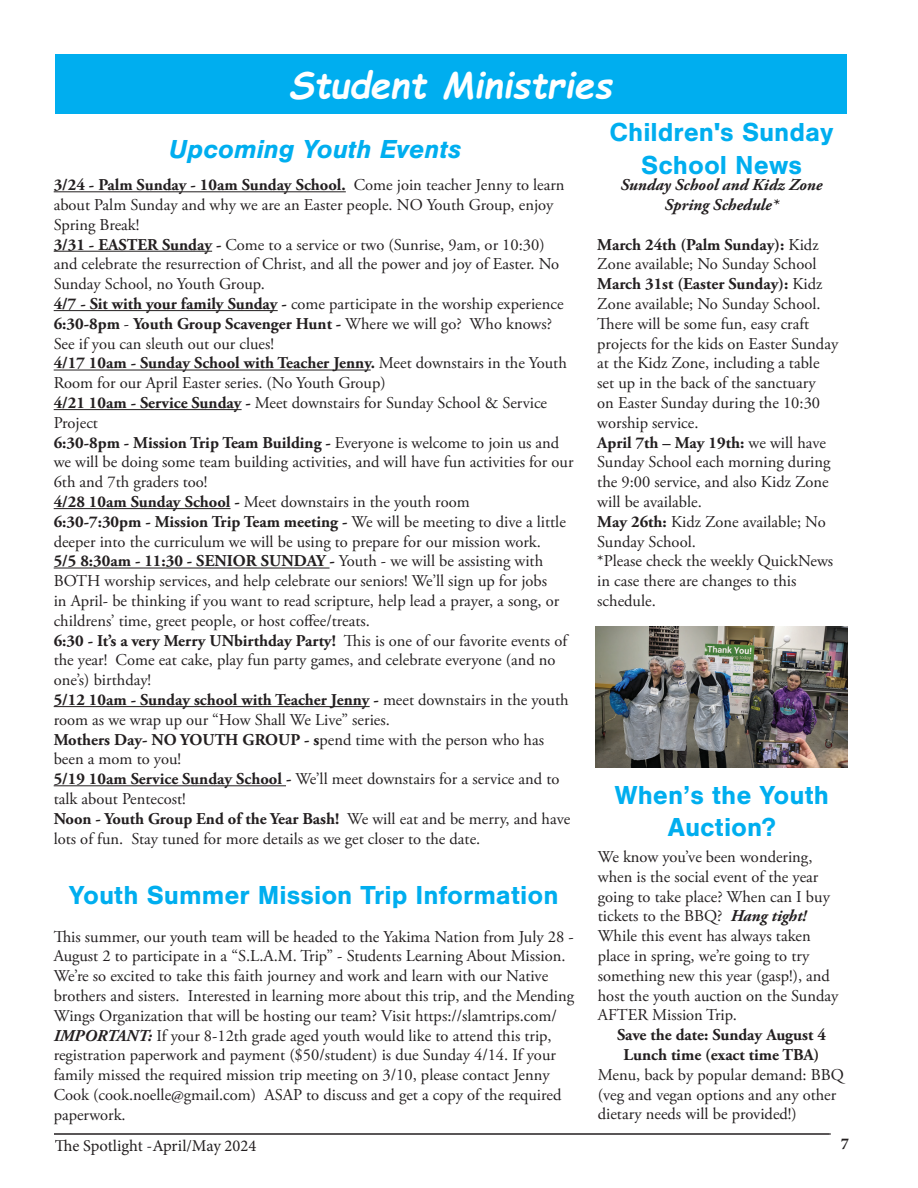
<style>
.page{position:relative;width:918px;height:1188px;background:#fff}
.page>*{position:absolute;margin:0;border:0;box-sizing:border-box;transform-origin:0 0}
.t1{font:italic 700 36px "Comic Sans MS";color:#fff}
.t2{font:700 27px/32.4px "Nimbus San";color:#00aeef;text-align:center}
.t3{font:italic 700 27px "Nimbus San";color:#00aeef}
.t4{font:16.5px/19.8px "Adobe Garamond Pro";color:#231f20}
.t5{font:700 16.5px/19.8px "Adobe Garamond Pro";color:#231f20;text-align:center}
.t6{font:italic 700 16.5px/19.8px "Adobe Garamond Pro";color:#231f20;text-align:center}
.t7{font:16.5px "Minion Pro";color:#231f20}
.t8{font:700 16.5px "Minion Pro";color:#231f20}
.s1{font-weight:700}
.s2{font-weight:700;font-style:italic}
</style>
<div class="page">
<hr style="left:54px;top:1134px;width:777px;height:1px;background:#231f20">
<div style="left:55px;top:54px;width:791px;height:59px;background:#00aeef"></div>
<hr style="left:54px;top:191px;width:292px;height:1px;background:#231f20">
<hr style="left:54px;top:251px;width:158px;height:1px;background:#231f20">
<hr style="left:54px;top:310px;width:224px;height:1px;background:#231f20">
<hr style="left:54px;top:370px;width:317px;height:1px;background:#231f20">
<hr style="left:54px;top:409px;width:188px;height:1px;background:#231f20">
<hr style="left:54px;top:508px;width:177px;height:1px;background:#231f20">
<hr style="left:54px;top:568px;width:276px;height:1px;background:#231f20">
<hr style="left:54px;top:706px;width:316px;height:1px;background:#231f20">
<hr style="left:54px;top:785px;width:232px;height:1px;background:#231f20">
<img style="left:596px;top:627px;width:251px;height:140px">
<h1 class="t1" style="left:289px;top:58px;width:325px">Student Ministries</h1>
<h2 class="t3" style="left:169px;top:133px;width:294px">Upcoming Youth Events</h2>
<p class="t4" style="left:54px;top:176px;width:521px"><span class="s1">3/24 - Palm Sunday - 10am Sunday School.</span> Come join teacher Jenny to learn about Palm Sunday and why we are an Easter people. NO Youth Group, enjoy Spring Break!<br><span class="s1">3/31 - EASTER Sunday -</span> Come to a service or two (Sunrise, 9am, or 10:30)<br>and celebrate the resurrection of Christ, and all the power and joy of Easter. No Sunday School, no Youth Group.<br><span class="s1">4/7 - Sit with your family Sunday -</span> come participate in the worship experience <span class="s1">6:30-8pm</span> - <span class="s1">Youth Group Scavenger Hunt -</span> Where we will go? Who knows?<br>See if you can sleuth out our clues!<br><span class="s1">4/17 10am - Sunday School with Teacher Jenny.</span> Meet downstairs in the Youth Room for our April Easter series. (No Youth Group)<br><span class="s1">4/21 10am - Service Sunday -</span> Meet downstairs for Sunday School &amp; Service Project<br><span class="s1">6:30-8pm - Mission Trip Team Building -</span> Everyone is welcome to join us and we will be doing some team building activities, and will have fun activities for our 6th and 7th graders too!<br><span class="s1">4/28 10am Sunday School -</span> Meet downstairs in the youth room<br><span class="s1">6:30-7:30pm - Mission Trip Team meeting -</span> We will be meeting to dive a little deeper into the curriculum we will be using to prepare for our mission work.<br><span class="s1">5/5 8:30am - 11:30 - SENIOR SUNDAY -</span> Youth - we will be assisting with BOTH worship services, and help celebrate our seniors! We’ll sign up for jobs<br>in April- be thinking if you want to read scripture, help lead a prayer, a song, or childrens’ time, greet people, or host coffee/treats.<br><span class="s1">6:30 - It’s a very Merry UNbirthday Party!</span> This is one of our favorite events of the year! Come eat cake, play fun party games, and celebrate everyone (and no one’s) birthday!<br><span class="s1">5/12 10am - Sunday school with Teacher Jenny -</span> meet downstairs in the youth room as we wrap up our “How Shall We Live” series.<br><span class="s1">Mothers Day- NO YOUTH GROUP - s</span>pend time with the person who has been a mom to you!<br><span class="s1">5/19 10am Service Sunday School -</span> We’ll meet downstairs for a service and to talk about Pentecost!<br><span class="s1">Noon - Youth Group End of the Year Bash!</span> We will eat and be merry, and have lots of fun. Stay tuned for more details as we get closer to the date.</p>
<h2 class="t2" style="left:69px;top:880px;width:491px">Youth Summer Mission Trip Information</h2>
<p class="t4" style="left:54px;top:927px;width:522px">This summer, our youth team will be headed to the Yakima Nation from July 28 - August 2 to participate in a “S.L.A.M. Trip” - Students Learning About Mission.<br>We’re so excited to take this faith journey and work and learn with our Native brothers and sisters. Interested in learning more about this trip, and the Mending Wings Organization that will be hosting our team? Visit https://slamtrips.com/ <span class="s2">IMPORTANT:</span> If your 8-12th grade aged youth would like to attend this trip, registration paperwork and payment ($50/student) is due Sunday 4/14. If your family missed the required mission trip meeting on 3/10, please contact Jenny Cook (cook.noelle@gmail.com) ASAP to discuss and get a copy of the required paperwork.</p>
<p class="t7" style="left:55px;top:1135px;width:203px">The Spotlight -April/May 2024</p>
<h2 class="t2" style="left:610px;top:116px;width:225px">Children's Sunday<br>School News</h2>
<p class="t6" style="left:620px;top:175px;width:204px">Sunday School and Kidz Zone<br>Spring Schedule*</p>
<p class="t4" style="left:597px;top:235px;width:242px"><span class="s1">March 24th (Palm Sunday):</span> Kidz<br>Zone available; No Sunday School<br><span class="s1">March 31st (Easter Sunday):</span> Kidz<br>Zone available; No Sunday School.<br>There will be some fun, easy craft projects for the kids on Easter Sunday at the Kidz Zone, including a table set up in the back of the sanctuary<br>on Easter Sunday during the 10:30 worship service.<br><span class="s1">April 7th – May 19th:</span> we will have<br>Sunday School each morning during the 9:00 service, and also Kidz Zone will be available.<br><span class="s1">May 26th:</span> Kidz Zone available; No<br>Sunday School.<br>*Please check the weekly QuickNews in case there are changes to this schedule.</p>
<h2 class="t2" style="left:615px;top:779px;width:216px">When’s the Youth<br>Auction?</h2>
<p class="t4" style="left:598px;top:848px;width:242px">We know you’ve been wondering, when is the social event of the year going to take place? When can I buy tickets to the BBQ? <span class="s2">Hang tight!<br></span>While this event has always taken place in spring, we’re going to try something new this year (gasp!), and host the youth auction on the Sunday<br>AFTER Mission Trip.</p>
<p class="t5" style="left:617px;top:1025px;width:210px">Save the date: Sunday August 4<br>Lunch time (exact time TBA)</p>
<p class="t4" style="left:598px;top:1065px;width:248px">Menu, back by popular demand: BBQ (veg and vegan options and any other dietary needs will be provided!)</p>
<p class="t8" style="left:841px;top:1132px;width:10px">7</p>
</div>
